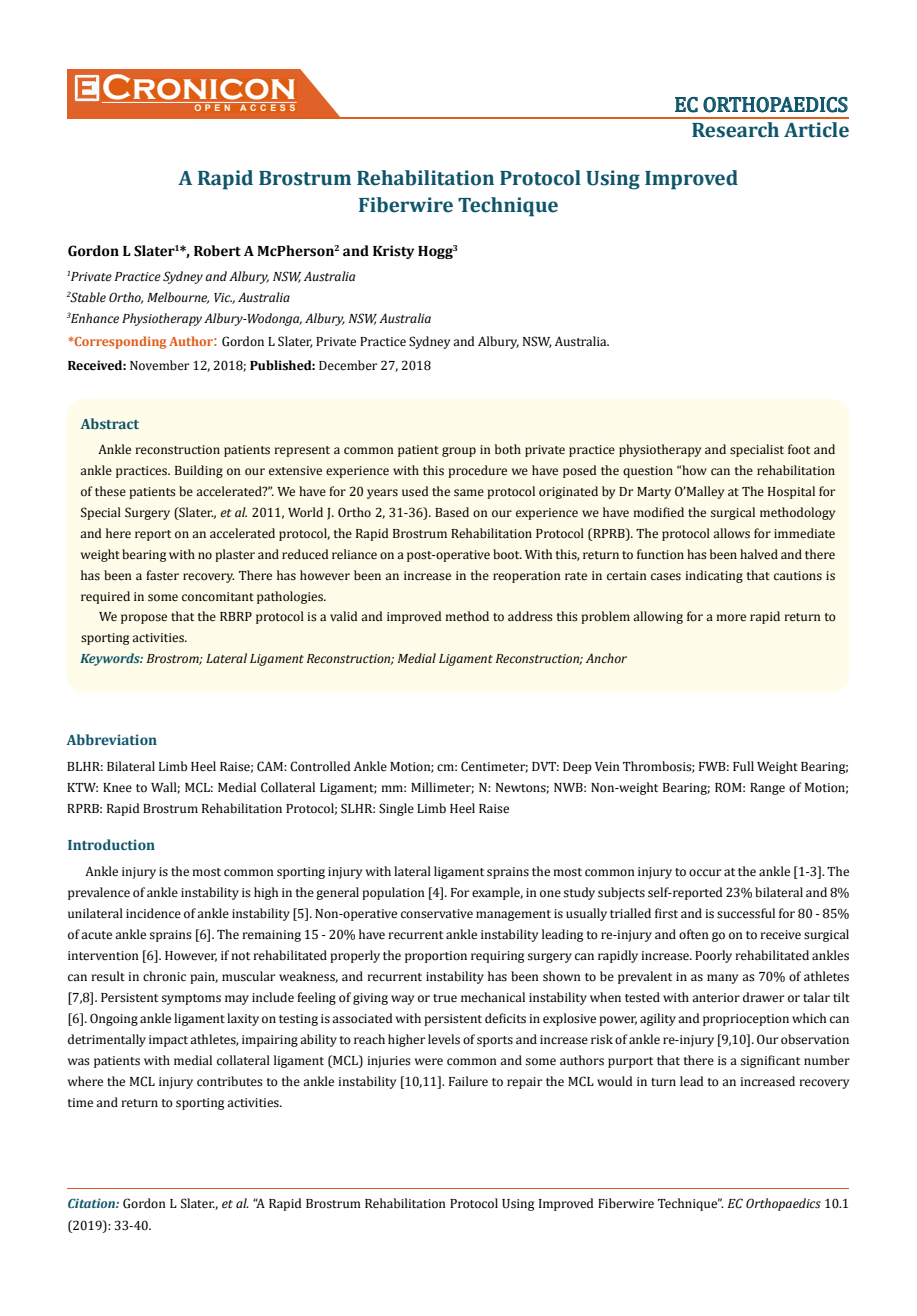
<style>
.page{position:relative;width:917px;height:1316px;background:#fff}
.page>*{position:absolute;margin:0;border:0;box-sizing:border-box;transform-origin:0 0}
.t1{font:700 36px "Copperplate Gothic";color:#fff}
.t2{font:700 21px/27px "Cambria";color:#0e546a;text-align:center}
.t3{font:21px "Cambria";color:#0e546a}
.t4{font:700 15px "Cambria";color:#000}
.t5{font:700 15px "Cambria";color:#0e546a}
.t6{font:13.5px/21px "Cambria";color:#000}
.t7{font:italic 13.5px/21px "Cambria";color:#000}
.t8{font:700 9px "Arial";letter-spacing:.4em;color:#fff}
.s1{font-weight:700;color:#e05d1a}
.s2{font-size:18px;color:#e05d1a}
.s3{font-weight:700}
.s4{font-style:italic}
.s5{font-weight:700;color:#0e546a}
.s6{font-weight:700;font-style:italic;color:#0e546a}
</style>
<div class="page">
<div style="left:67px;top:70px;width:290px;height:49px;background:#e06228"></div>
<svg style="left:300px;top:69px;width:90px;height:49px"></svg>
<img style="left:75px;top:75px;width:24px;height:26px">
<div style="left:102px;top:79px;width:195px;height:21px;background:#df5d11"></div>
<div style="left:194px;top:105px;width:103px;height:7px;background:#df5d11"></div>
<svg style="left:675px;top:97px;width:22px;height:15px"></svg>
<svg style="left:703px;top:97px;width:144px;height:15px"></svg>
<hr style="left:102px;top:102px;width:194px;height:1px;background:#fff">
<hr style="left:279px;top:118px;width:569px;height:1px;background:#e05d1a">
<hr style="left:67px;top:1188px;width:782px;height:1px;background:#e05d1a">
<div style="left:67px;top:399px;width:782px;height:293px;background:#fffde9;border-radius:18px"></div>
<h1 class="t1" style="left:102px;top:68px;width:196px">Cronicon</h1>
<p class="t8" style="left:194px;top:102px;width:103px">OPEN ACCESS</p>
<h2 class="t3" style="left:674px;top:92px;width:175px">EC ORTHOPAEDICS</h2>
<h2 class="t2" style="left:691px;top:116px;width:160px">Research Article</h2>
<h2 class="t2" style="left:179px;top:163px;width:561px">A Rapid Brostrum Rehabilitation Protocol Using Improved<br>Fiberwire Technique</h2>
<p class="t4" style="left:68px;top:241px;width:392px">Gordon L Slater<sup>1</sup>*, Robert A McPherson<sup>2</sup> and Kristy Hogg<sup>3</sup></p>
<p class="t7" style="left:67px;top:265px;width:366px"><sup>1</sup>Private Practice Sydney and Albury, NSW, Australia<br><sup>2</sup>Stable Ortho, Melbourne, Vic., Australia<br><sup>3</sup>Enhance Physiotherapy Albury-Wodonga, Albury, NSW, Australia</p>
<p class="t6" style="left:67px;top:329px;width:543px;line-height:23.7px"><span class="s1">*Corresponding Author</span><span class="s2">:</span> Gordon L Slater, Private Practice Sydney and Albury, NSW, Australia.<br><span class="s3">Received:</span> November 12, 2018; <span class="s3">Published:</span> December 27, 2018</p>
<p class="t5" style="left:81px;top:413px;width:60px">Abstract</p>
<p class="t6" style="left:80px;top:439px;width:756px;text-align:justify;text-indent:18px">Ankle reconstruction patients represent a common patient group in both private practice physiotherapy and specialist foot and ankle practices. Building on our extensive experience with this procedure we have posed the question “how can the rehabilitation of these patients be accelerated?”. We have for 20 years used the same protocol originated by Dr Marty O’Malley at The Hospital for Special Surgery (Slater., <span class="s4">et al.</span> 2011, World J. Ortho 2, 31-36). Based on our experience we have modified the surgical methodology and here report on an accelerated protocol, the Rapid Brostrum Rehabilitation Protocol (RPRB). The protocol allows for immediate weight bearing with no plaster and reduced reliance on a post-operative boot. With this, return to function has been halved and there has been a faster recovery. There has however been an increase in the reoperation rate in certain cases indicating that cautions is required in some concomitant pathologies.</p>
<p class="t6" style="left:81px;top:605px;width:756px;text-indent:18px">We propose that the RBRP protocol is a valid and improved method to address this problem allowing for a more rapid return to sporting activities.</p>
<p class="t7" style="left:80px;top:647px;width:548px"><span class="s5">Keywords:</span> Brostrom; Lateral Ligament Reconstruction; Medial Ligament Reconstruction; Anchor</p>
<p class="t5" style="left:67px;top:729px;width:92px">Abbreviation</p>
<p class="t6" style="left:67px;top:756px;width:783px;text-align:justify">BLHR: Bilateral Limb Heel Raise; CAM: Controlled Ankle Motion; cm: Centimeter; DVT: Deep Vein Thrombosis; FWB: Full Weight Bearing; KTW: Knee to Wall; MCL: Medial Collateral Ligament; mm: Millimeter; N: Newtons; NWB: Non-weight Bearing; ROM: Range of Motion; RPRB: Rapid Brostrum Rehabilitation Protocol; SLHR: Single Limb Heel Raise</p>
<p class="t5" style="left:67px;top:834px;width:89px">Introduction</p>
<p class="t6" style="left:67px;top:860px;width:783px;text-align:justify;text-indent:18px">Ankle injury is the most common sporting injury with lateral ligament sprains the most common injury to occur at the ankle [1-3]. The prevalence of ankle instability is high in the general population [4]. For example, in one study subjects self-reported 23% bilateral and 8% unilateral incidence of ankle instability [5]. Non-operative conservative management is usually trialled first and is successful for 80 - 85% of acute ankle sprains [6]. The remaining 15 - 20% have recurrent ankle instability leading to re-injury and often go on to receive surgical intervention [6]. However, if not rehabilitated properly the proportion requiring surgery can rapidly increase. Poorly rehabilitated ankles can result in chronic pain, muscular weakness, and recurrent instability has been shown to be prevalent in as many as 70% of athletes [7,8]. Persistent symptoms may include feeling of giving way or true mechanical instability when tested with anterior drawer or talar tilt [6]. Ongoing ankle ligament laxity on testing is associated with persistent deficits in explosive power, agility and proprioception which can detrimentally impact athletes, impairing ability to reach higher levels of sports and increase risk of ankle re-injury [9,10]. Our observation was patients with medial collateral ligament (MCL) injuries were common and some authors purport that there is a significant number where the MCL injury contributes to the ankle instability [10,11]. Failure to repair the MCL would in turn lead to an increased recovery time and return to sporting activities.</p>
<p class="t6" style="left:67px;top:1193px;width:783px"><span class="s6">Citation:</span> Gordon L Slater., <span class="s4">et al.</span> “A Rapid Brostrum Rehabilitation Protocol Using Improved Fiberwire Technique”. <span class="s4">EC Orthopaedics</span> 10.1 (2019): 33-40.</p>
</div>
